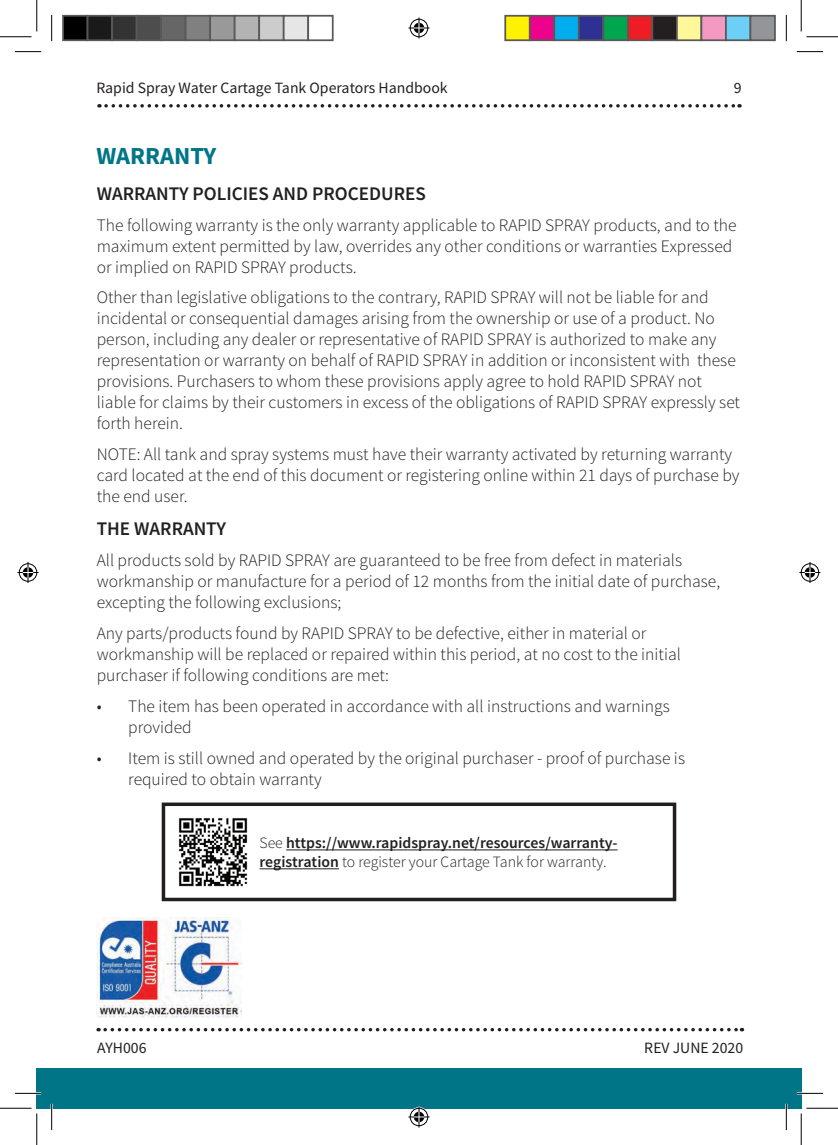
<style>
.page{position:relative;width:838px;height:1145px;background:#fff}
.page>*{position:absolute;margin:0;border:0;box-sizing:border-box;transform-origin:0 0}
.t1{font:700 24.5px "Source Sans Pro";color:#007587}
.t2{font:600 19.25px "Source Sans Pro";color:#231f20}
.t3{font:300 17.5px/21px "Source Sans Pro";color:#231f20}
.t4{font:600 15.75px/18.9px "Source Sans Pro";color:#231f20}
.t5{font:15.75px "Source Sans Pro";color:#231f20}
.s1{font-weight:300}
</style>
<div class="page">
<svg style="left:105px;top:1028px;width:637px;height:3px"></svg>
<div style="left:37px;top:1068px;width:764px;height:40px;background:#007587"></div>
<svg style="left:106px;top:104px;width:634px;height:4px"></svg>
<img style="left:97px;top:917px;width:144px;height:100px">
<hr style="left:286px;top:850px;width:331px;height:1px;background:#231f20">
<hr style="left:259px;top:868px;width:80px;height:1px;background:#231f20">
<div style="left:162px;top:803px;width:514px;height:98px;border:4px solid #231f20"></div>
<img style="left:178px;top:818px;width:70px;height:69px">
<hr style="left:15px;top:1092px;width:26px;height:2px;background:#fff">
<hr style="left:796px;top:1092px;width:27px;height:2px;background:#fff">
<hr style="left:51px;top:1104px;width:2px;height:26px;background:#fff">
<hr style="left:785px;top:1104px;width:2px;height:26px;background:#fff">
<svg style="left:15px;top:51px;width:26px;height:1px"></svg>
<svg style="left:796px;top:51px;width:27px;height:1px"></svg>
<svg style="left:15px;top:1093px;width:26px;height:1px"></svg>
<svg style="left:796px;top:1093px;width:27px;height:1px"></svg>
<svg style="left:51px;top:15px;width:1px;height:26px"></svg>
<svg style="left:51px;top:1104px;width:1px;height:26px"></svg>
<svg style="left:786px;top:15px;width:1px;height:26px"></svg>
<svg style="left:786px;top:1104px;width:1px;height:26px"></svg>
<hr style="left:0;top:36px;width:32px;height:1px;background:#000">
<hr style="left:806px;top:36px;width:31px;height:1px;background:#000">
<hr style="left:0;top:1108px;width:32px;height:1px;background:#000">
<hr style="left:806px;top:1108px;width:31px;height:1px;background:#000">
<hr style="left:36px;top:0;width:1px;height:31px;background:#000">
<hr style="left:36px;top:1113px;width:1px;height:32px;background:#000">
<hr style="left:800px;top:0;width:1px;height:31px;background:#000">
<hr style="left:800px;top:1113px;width:1px;height:32px;background:#000">
<svg style="left:408px;top:18px;width:21px;height:21px"></svg>
<svg style="left:408px;top:1106px;width:21px;height:21px"></svg>
<svg style="left:18px;top:562px;width:21px;height:21px"></svg>
<svg style="left:799px;top:562px;width:21px;height:21px"></svg>
<div style="left:63px;top:16px;width:25px;height:24px;background:#000"></div>
<div style="left:62px;top:15px;width:26px;height:26px;border:2px solid #595959"></div>
<div style="left:88px;top:16px;width:24px;height:24px;background:#1a1a1a"></div>
<div style="left:87px;top:15px;width:26px;height:26px;border:2px solid #595959"></div>
<div style="left:112px;top:16px;width:25px;height:24px;background:#333"></div>
<div style="left:111px;top:15px;width:26px;height:26px;border:2px solid #595959"></div>
<div style="left:137px;top:16px;width:24px;height:24px;background:#4d4d4d"></div>
<div style="left:136px;top:15px;width:26px;height:26px;border:2px solid #595959"></div>
<div style="left:161px;top:16px;width:25px;height:24px;background:#666"></div>
<div style="left:160px;top:15px;width:26px;height:26px;border:2px solid #595959"></div>
<div style="left:186px;top:16px;width:24px;height:24px;background:#808080"></div>
<div style="left:185px;top:15px;width:26px;height:26px;border:2px solid #595959"></div>
<div style="left:210px;top:16px;width:25px;height:24px;background:#999"></div>
<div style="left:209px;top:15px;width:26px;height:26px;border:2px solid #595959"></div>
<div style="left:235px;top:16px;width:24px;height:24px;background:#b3b3b3"></div>
<div style="left:234px;top:15px;width:26px;height:26px;border:2px solid #595959"></div>
<div style="left:259px;top:16px;width:25px;height:24px;background:#ccc"></div>
<div style="left:258px;top:15px;width:26px;height:26px;border:2px solid #595959"></div>
<div style="left:284px;top:16px;width:24px;height:24px;background:#e6e6e6"></div>
<div style="left:283px;top:15px;width:26px;height:26px;border:2px solid #595959"></div>
<div style="left:307px;top:15px;width:26px;height:26px;border:2px solid #595959"></div>
<div style="left:505px;top:16px;width:24px;height:24px;background:#fff101"></div>
<div style="left:504px;top:15px;width:26px;height:26px;border:2px solid #595959"></div>
<div style="left:529px;top:16px;width:25px;height:24px;background:#ed028c"></div>
<div style="left:529px;top:15px;width:26px;height:26px;border:2px solid #595959"></div>
<div style="left:554px;top:16px;width:24px;height:24px;background:#00aeef"></div>
<div style="left:553px;top:15px;width:26px;height:26px;border:2px solid #595959"></div>
<div style="left:578px;top:16px;width:25px;height:24px;background:#2e3092"></div>
<div style="left:578px;top:15px;width:26px;height:26px;border:2px solid #595959"></div>
<div style="left:603px;top:16px;width:24px;height:24px;background:#00a54f"></div>
<div style="left:602px;top:15px;width:26px;height:26px;border:2px solid #595959"></div>
<div style="left:627px;top:16px;width:25px;height:24px;background:#ee1d23"></div>
<div style="left:627px;top:15px;width:26px;height:26px;border:2px solid #595959"></div>
<div style="left:652px;top:16px;width:24px;height:24px;background:#231f20"></div>
<div style="left:651px;top:15px;width:26px;height:26px;border:2px solid #595959"></div>
<div style="left:676px;top:16px;width:25px;height:24px;background:#fff79a"></div>
<div style="left:676px;top:15px;width:26px;height:26px;border:2px solid #595959"></div>
<div style="left:701px;top:16px;width:24px;height:24px;background:#f499c2"></div>
<div style="left:700px;top:15px;width:26px;height:26px;border:2px solid #595959"></div>
<div style="left:725px;top:16px;width:25px;height:24px;background:#6bcff6"></div>
<div style="left:725px;top:15px;width:26px;height:26px;border:2px solid #595959"></div>
<div style="left:750px;top:16px;width:24px;height:24px;background:#939598"></div>
<div style="left:749px;top:15px;width:26px;height:26px;border:2px solid #595959"></div>
<p class="t5" style="left:96px;top:78px;width:353px">Rapid Spray Water Cartage Tank Operators Handbook</p>
<p class="t5" style="left:733px;top:78px;width:9px">9</p>
<h1 class="t1" style="left:96px;top:140px;width:122px">WARRANTY</h1>
<p class="t2" style="left:97px;top:181px;width:330px">WARRANTY POLICIES AND PROCEDURES</p>
<p class="t3" style="left:97px;top:214px;width:641px">The following warranty is the only warranty applicable to RAPID SPRAY products, and to the maximum extent permitted by law, overrides any other conditions or warranties Expressed or implied on RAPID SPRAY products.</p>
<p class="t3" style="left:97px;top:287px;width:644px">Other than legislative obligations to the contrary, RAPID SPRAY will not be liable for and incidental or consequential damages arising from the ownership or use of a product. No person, including any dealer or representative of RAPID SPRAY is authorized to make any representation or warranty on behalf of RAPID SPRAY in addition or inconsistent with these provisions. Purchasers to whom these provisions apply agree to hold RAPID SPRAY not liable for claims by their customers in excess of the obligations of RAPID SPRAY expressly set forth herein.</p>
<p class="t3" style="left:97px;top:444px;width:644px">NOTE: All tank and spray systems must have their warranty activated by returning warranty card located at the end of this document or registering online within 21 days of purchase by the end user.</p>
<p class="t2" style="left:97px;top:517px;width:131px">THE WARRANTY</p>
<p class="t3" style="left:97px;top:550px;width:625px">All products sold by RAPID SPRAY are guaranteed to be free from defect in materials workmanship or manufacture for a period of 12 months from the initial date of purchase, excepting the following exclusions;</p>
<p class="t3" style="left:97px;top:623px;width:585px">Any parts/products found by RAPID SPRAY to be defective, either in material or workmanship will be replaced or repaired within this period, at no cost to the initial purchaser if following conditions are met:</p>
<p class="t3" style="left:128px;top:696px;width:543px;text-indent:-32px">• The item has been operated in accordance with all instructions and warnings provided</p>
<p class="t3" style="left:128px;top:748px;width:558px;text-indent:-32px">• Item is still owned and operated by the original purchaser - proof of purchase is required to obtain warranty</p>
<p class="t5" style="left:97px;top:1038px;width:51px">AYH006</p>
<p class="t4" style="left:259px;top:834px;width:359px"><span class="s1">See</span> https://www.rapidspray.net/resources/warranty&shy;registration <span class="s1">to register your Cartage Tank for warranty.</span></p>
<p class="t5" style="left:644px;top:1038px;width:100px">REV JUNE 2020</p>
</div>
